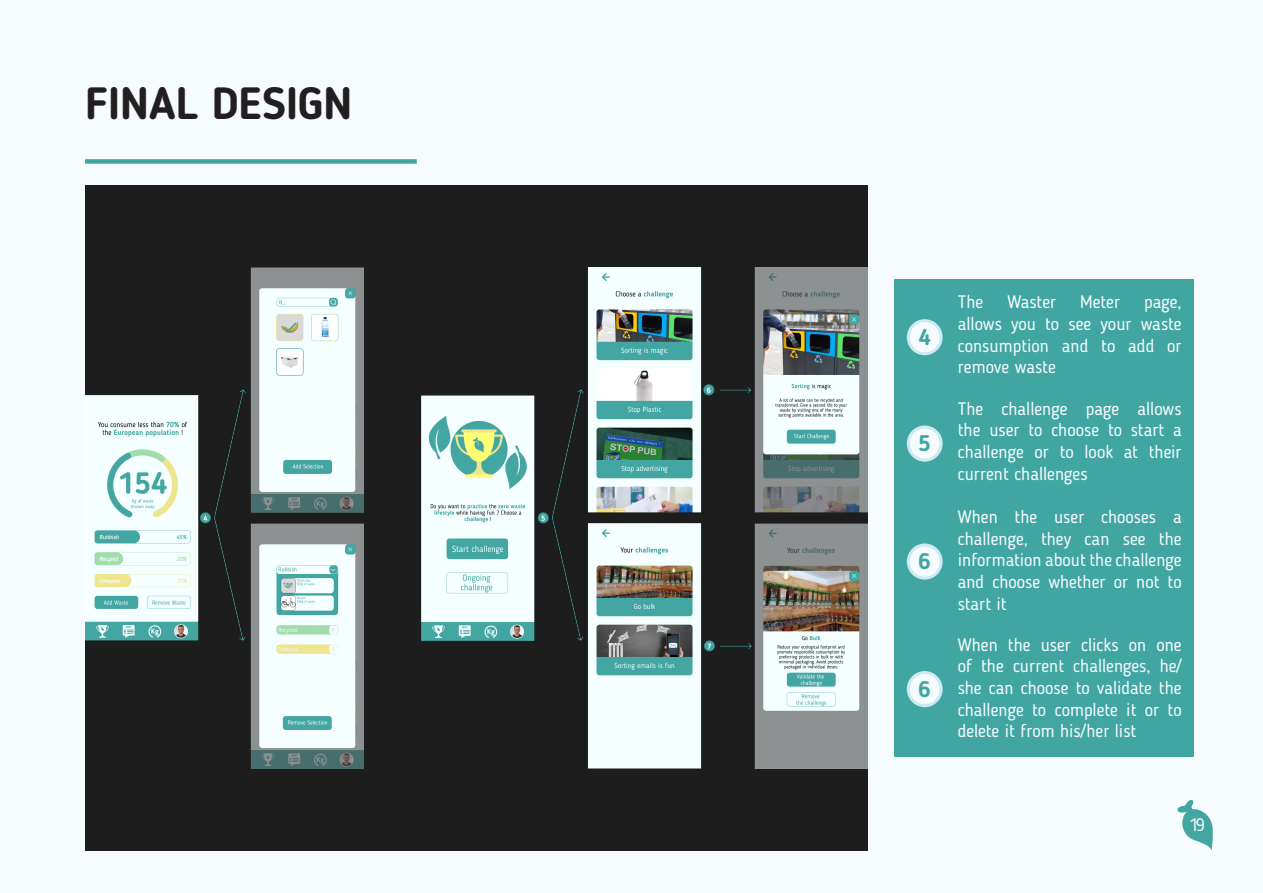
<style>
.page{position:relative;width:1263px;height:893px;background:#f6fbfe}
.page>*{position:absolute;margin:0;border:0;box-sizing:border-box;transform-origin:0 0}
.t1{font:700 45px "Blogger Sans";color:#231f20}
.t2{font:700 22.5px "Blogger Sans";color:#41a6a2}
.t3{font:18px/21.6px "Blogger Sans";color:#f6fbfe;text-align:justify}
</style>
<div class="page">
<svg style="left:1177px;top:800px;width:36px;height:50px"></svg>
<div style="left:85px;top:159px;width:332px;height:5px;background:#41a6a2"></div>
<div style="left:85px;top:185px;width:782px;height:666px;background:#1c1d1c"></div>
<img style="left:85px;top:267px;width:782px;height:502px">
<div style="left:894px;top:279px;width:300px;height:478px;background:#41a6a2"></div>
<div style="left:908px;top:321px;width:33px;height:33px;background:#f6fbfe;border-radius:50%"></div>
<div style="left:907px;top:319px;width:36px;height:36px;border:3px solid #cbeaf3;border-radius:50%"></div>
<div style="left:908px;top:427px;width:33px;height:33px;background:#f6fbfe;border-radius:50%"></div>
<div style="left:907px;top:425px;width:36px;height:37px;border:3px solid #cbeaf3;border-radius:50%"></div>
<div style="left:908px;top:545px;width:33px;height:33px;background:#f6fbfe;border-radius:50%"></div>
<div style="left:907px;top:543px;width:36px;height:37px;border:3px solid #cbeaf3;border-radius:50%"></div>
<div style="left:908px;top:672px;width:33px;height:34px;background:#f6fbfe;border-radius:50%"></div>
<div style="left:907px;top:671px;width:36px;height:36px;border:3px solid #cbeaf3;border-radius:50%"></div>
<p class="t1" style="left:85px;top:76px;width:269px">FINAL DESIGN</p>
<p class="t2" style="left:919px;top:323px;width:14px">4</p>
<p class="t2" style="left:919px;top:430px;width:14px">5</p>
<p class="t2" style="left:919px;top:548px;width:14px">6</p>
<p class="t2" style="left:919px;top:675px;width:14px">6</p>
<p class="t3" style="left:958px;top:291px;width:27px">The</p>
<p class="t3" style="left:1007px;top:291px;width:50px">Waster</p>
<p class="t3" style="left:1080px;top:291px;width:41px">Meter</p>
<p class="t3" style="left:958px;top:291px;width:225px;text-indent:186px">page, allows you to see your waste consumption and to add or remove waste</p>
<p class="t3" style="left:958px;top:398px;width:225px">The challenge page allows the user to choose to start a challenge or to look at their current challenges</p>
<p class="t3" style="left:958px;top:506px;width:225px">When the user chooses a challenge, they can see the information about the challenge and choose whether or not to start it</p>
<p class="t3" style="left:958px;top:634px;width:225px">When the user clicks on one of the current challenges, he/ she can choose to validate the challenge to complete it or to delete it from his/her list</p>
<p class="t3" style="left:1189px;top:814px;width:17px">19</p>
</div>
